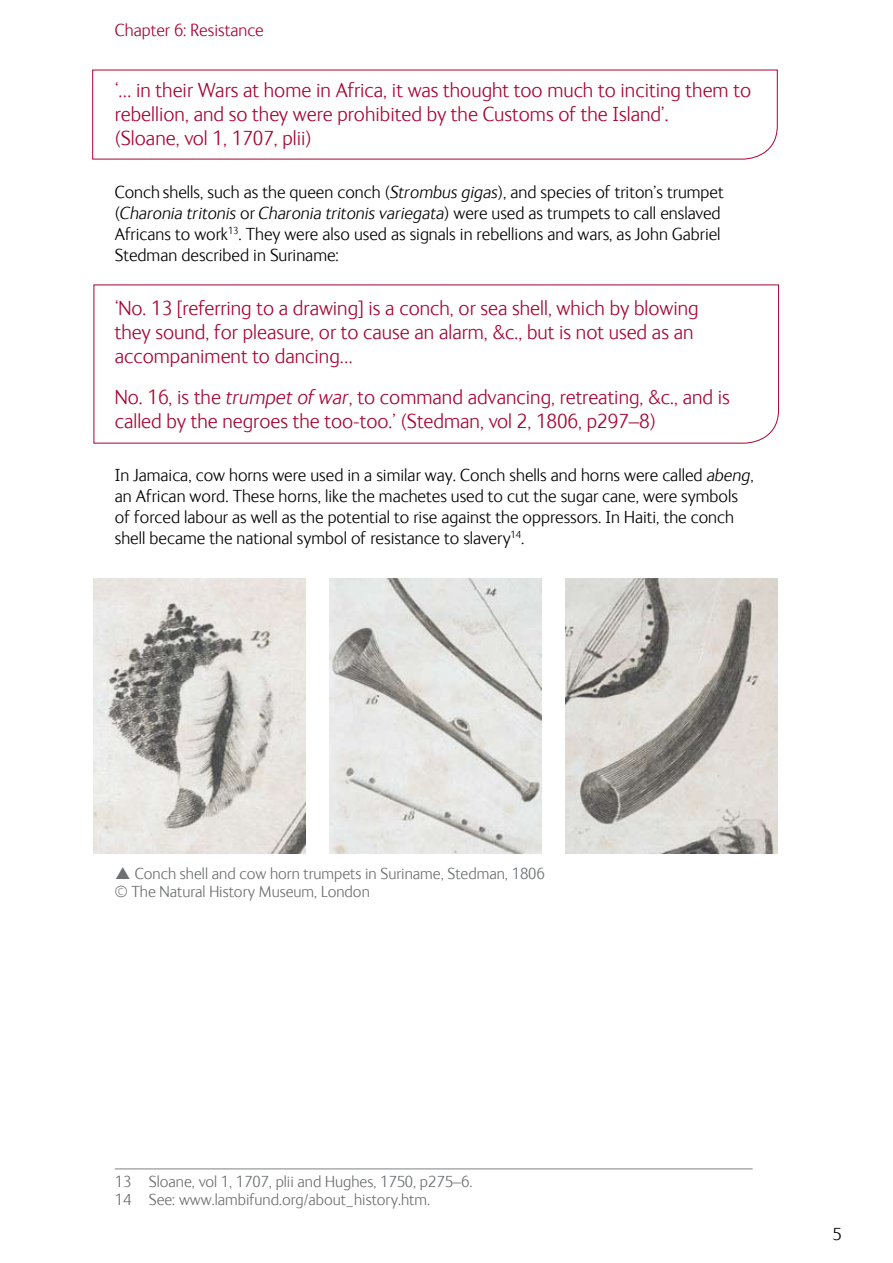
<style>
.page{position:relative;width:893px;height:1263px;background:#fff}
.page>*{position:absolute;margin:0;border:0;box-sizing:border-box;transform-origin:0 0}
.t1{font:300 21px/24px "NHM Ingrid";color:#a70532}
.t2{font:300 18px/21px "NHM Ingrid";color:#000}
.t3{font:300 18px "NHM Ingrid";color:#a70532}
.t4{font:300 16.5px/18px "NHM Ingrid";color:#6d6f71}
.s1{font-style:italic}
</style>
<div class="page">
<hr style="left:115px;top:1168px;width:638px;height:1px;background:#808285">
<svg style="left:93px;top:284px;width:686px;height:160px"></svg>
<svg style="left:92px;top:69px;width:686px;height:91px"></svg>
<img style="left:94px;top:578px;width:211px;height:275px">
<img style="left:330px;top:578px;width:211px;height:275px">
<img style="left:566px;top:578px;width:211px;height:275px">
<p class="t3" style="left:115px;top:21px;width:150px">Chapter 6: Resistance</p>
<p class="t1" style="left:115px;top:78px;width:638px">‘… in their Wars at home in Africa, it was thought too much to inciting them to rebellion, and so they were prohibited by the Customs of the Island’.<br>(Sloane, vol 1, 1707, plii)</p>
<p class="t2" style="left:115px;top:182px;width:610px">Conch shells, such as the queen conch (<span class="s1">Strombus gigas</span>), and species of triton’s trumpet (<span class="s1">Charonia tritonis</span> or <span class="s1">Charonia tritonis variegata</span>) were used as trumpets to call enslaved Africans to work<sup>13</sup>. They were also used as signals in rebellions and wars, as John Gabriel Stedman described in Suriname:</p>
<p class="t1" style="left:115px;top:296px;width:585px">‘No. 13 [referring to a drawing] is a conch, or sea shell, which by blowing they sound, for pleasure, or to cause an alarm, &amp;c., but is not used as an accompaniment to dancing…</p>
<p class="t1" style="left:115px;top:385px;width:617px">No. 16, is the <span class="s1">trumpet of war</span>, to command advancing, retreating, &amp;c., and is called by the negroes the too-too.’ (Stedman, vol 2, 1806, p297–8)</p>
<p class="t2" style="left:115px;top:464px;width:640px">In Jamaica, cow horns were used in a similar way. Conch shells and horns were called <span class="s1">abeng</span>, an African word. These horns, like the machetes used to cut the sugar cane, were symbols of forced labour as well as the potential to rise against the oppressors. In Haiti, the conch shell became the national symbol of resistance to slavery<sup>14</sup>.</p>
<p class="t4" style="left:115px;top:864px;width:431px;text-indent:20px">Conch shell and cow horn trumpets in Suriname, Stedman, 1806 © The Natural History Museum, London</p>
<p class="t4" style="left:115px;top:1173px;width:359px">13 Sloane, vol 1, 1707, plii and Hughes, 1750, p275–6.<br>14 See: www.lambifund.org/about_history.htm.</p>
<p class="t2" style="left:832px;top:1224px;width:10px">5</p>
</div>
